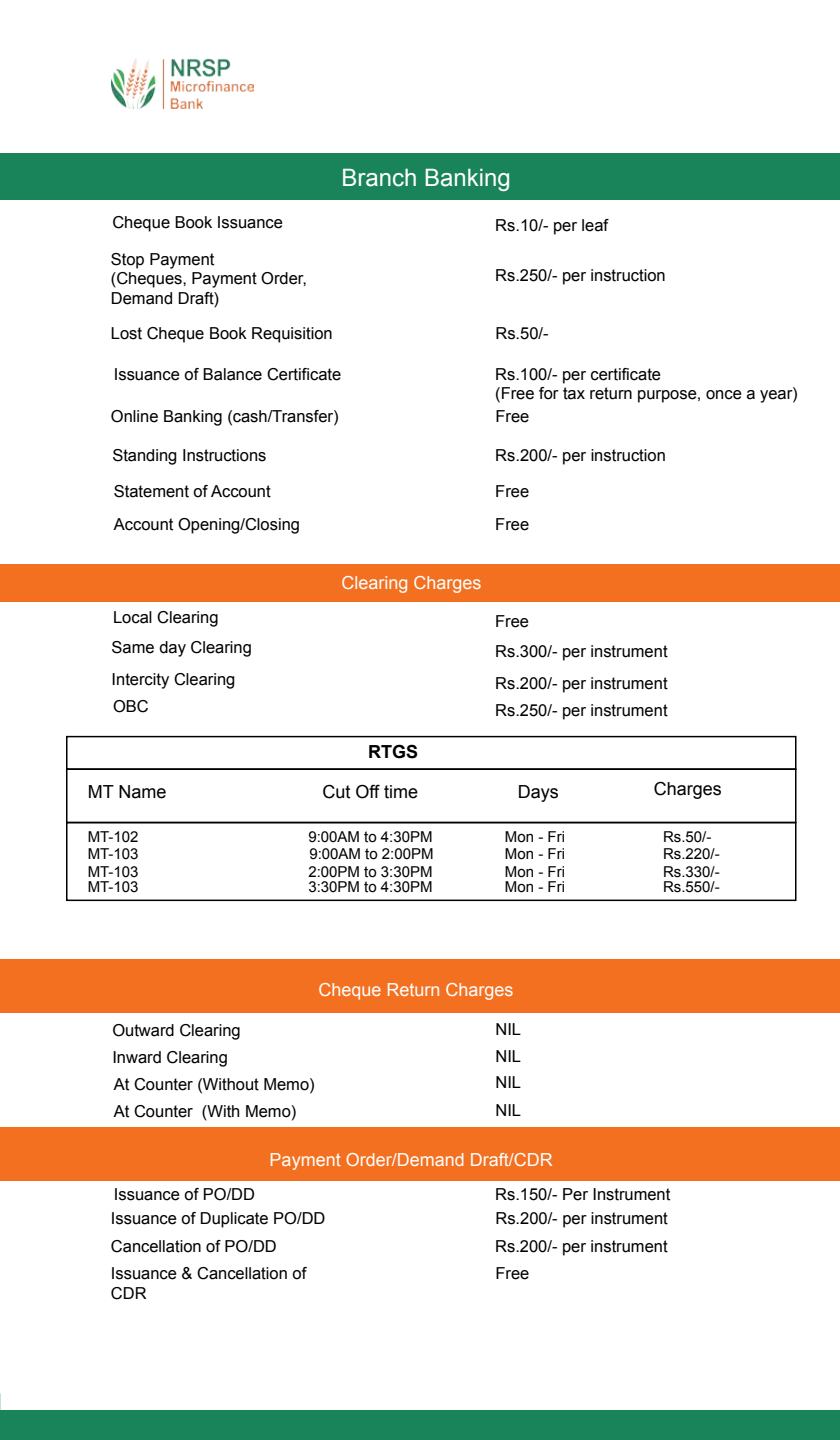
<style>
.page{position:relative;width:840px;height:1440px;background:#fff}
.page>*{position:absolute;margin:0;border:0;box-sizing:border-box;transform-origin:0 0}
.t1{font:24px "Arial";color:#fff}
.t2{font:18px "Arial";color:#fff}
.t3{font:18px "Arial";color:#000}
.t4{font:700 18px "Arial";color:#000}
.t5{font:16.5px/27px "Arial";color:#000}
.t6{font:15px/17.4px "Arial";color:#000;text-align:justify}
</style>
<div class="page">
<img style="left:111px;top:58px;width:142px;height:51px">
<div style="left:0;top:154px;width:840px;height:46px;background:#198359"></div>
<div style="left:1px;top:564px;width:839px;height:38px;background:#f37021"></div>
<div style="left:1px;top:1127px;width:839px;height:54px;background:#f37021"></div>
<div style="left:1px;top:959px;width:839px;height:54px;background:#f37021"></div>
<div style="left:0;top:1410px;width:840px;height:30px;background:#198359"></div>
<div style="left:66px;top:736px;width:730px;height:34px;border:2px solid #000"></div>
<div style="left:66px;top:768px;width:730px;height:55px;border:2px solid #000"></div>
<div style="left:66px;top:822px;width:730px;height:79px;border:2px solid #000"></div>
<h1 class="t1" style="left:341px;top:161px;width:171px">Branch Banking</h1>
<p class="t5" style="left:112px;top:208px;width:172px">Cheque Book Issuance</p>
<p class="t5" style="left:495px;top:212px;width:114px">Rs.10/- per leaf</p>
<p class="t5" style="left:111px;top:249px;width:198px;line-height:19.8px">Stop Payment<br>(Cheques, Payment Order,<br>Demand Draft)</p>
<p class="t5" style="left:495px;top:262px;width:172px">Rs.250/- per instruction</p>
<p class="t5" style="left:111px;top:320px;width:223px">Lost Cheque Book Requisition</p>
<p class="t5" style="left:495px;top:320px;width:55px">Rs.50/-</p>
<p class="t5" style="left:114px;top:361px;width:229px">Issuance of Balance Certificate</p>
<p class="t5" style="left:495px;top:364px;width:304px;line-height:19.8px">Rs.100/- per certificate<br>(Free for tax return purpose, once a year)</p>
<p class="t5" style="left:495px;top:403px;width:35px">Free</p>
<p class="t5" style="left:111px;top:403px;width:229px">Online Banking (cash/Transfer)</p>
<p class="t5" style="left:112px;top:437px;width:160px;line-height:36.3px">Standing Instructions<br>Statement of Account</p>
<p class="t5" style="left:114px;top:510px;width:188px">Account Opening/Closing</p>
<p class="t5" style="left:495px;top:442px;width:172px">Rs.200/- per instruction</p>
<p class="t5" style="left:495px;top:476px;width:35px;line-height:32.2px">Free<br>Free</p>
<p class="t2" style="left:341px;top:571px;width:142px">Clearing Charges</p>
<p class="t5" style="left:113px;top:604px;width:107px">Local Clearing</p>
<p class="t5" style="left:495px;top:608px;width:35px">Free</p>
<p class="t5" style="left:112px;top:632px;width:142px;line-height:31.5px">Same day Clearing<br>Intercity Clearing</p>
<p class="t5" style="left:495px;top:636px;width:174px;line-height:31.5px">Rs.300/- per instrument<br>Rs.200/- per instrument</p>
<p class="t5" style="left:113px;top:693px;width:37px">OBC</p>
<p class="t5" style="left:495px;top:697px;width:174px">Rs.250/- per instrument</p>
<p class="t4" style="left:368px;top:739px;width:52px">RTGS</p>
<p class="t3" style="left:88px;top:780px;width:80px">MT Name</p>
<p class="t3" style="left:322px;top:780px;width:97px">Cut Off time</p>
<p class="t3" style="left:518px;top:780px;width:43px">Days</p>
<p class="t6" style="left:88px;top:828px;width:52px">MT-102<br>MT-103<br>MT-103</p>
<p class="t6" style="left:88px;top:878px;width:52px">MT-103</p>
<p class="t6" style="left:308px;top:828px;width:127px">9:00AM to 4:30PM 9:00AM to 2:00PM 2:00PM to 3:30PM</p>
<p class="t6" style="left:308px;top:878px;width:126px">3:30PM to 4:30PM</p>
<p class="t6" style="left:505px;top:828px;width:61px">Mon - Fri Mon - Fri Mon - Fri</p>
<p class="t6" style="left:505px;top:878px;width:61px">Mon - Fri</p>
<p class="t2" style="left:318px;top:977px;width:197px">Cheque Return Charges</p>
<p class="t5" style="left:112px;top:1017px;width:204px">Outward Clearing<br>Inward Clearing<br>At Counter (Without Memo)<br>At Counter (With Memo)</p>
<p class="t5" style="left:495px;top:1016px;width:27px;text-align:justify">NIL NIL NIL NIL</p>
<p class="t2" style="left:270px;top:1148px;width:285px">Payment Order/Demand Draft/CDR</p>
<p class="t3" style="left:654px;top:777px;width:70px">Charges</p>
<p class="t6" style="left:663px;top:828px;width:58px;text-align:left">Rs.50/-<br>Rs.220/-<br>Rs.330/-</p>
<p class="t6" style="left:663px;top:878px;width:58px">Rs.550/-</p>
<p class="t5" style="left:111px;top:1182px;width:216px;line-height:24px">Issuance of PO/DD<br>Issuance of Duplicate PO/DD</p>
<p class="t5" style="left:111px;top:1233px;width:197px">Cancellation of PO/DD<br>Issuance &amp; Cancellation of</p>
<p class="t5" style="left:111px;top:1280px;width:37px">CDR</p>
<p class="t5" style="left:495px;top:1182px;width:177px;line-height:24px">Rs.150/- Per Instrument<br>Rs.200/- per instrument</p>
<p class="t5" style="left:495px;top:1233px;width:174px">Rs.200/- per instrument<br>Free</p>
</div>
